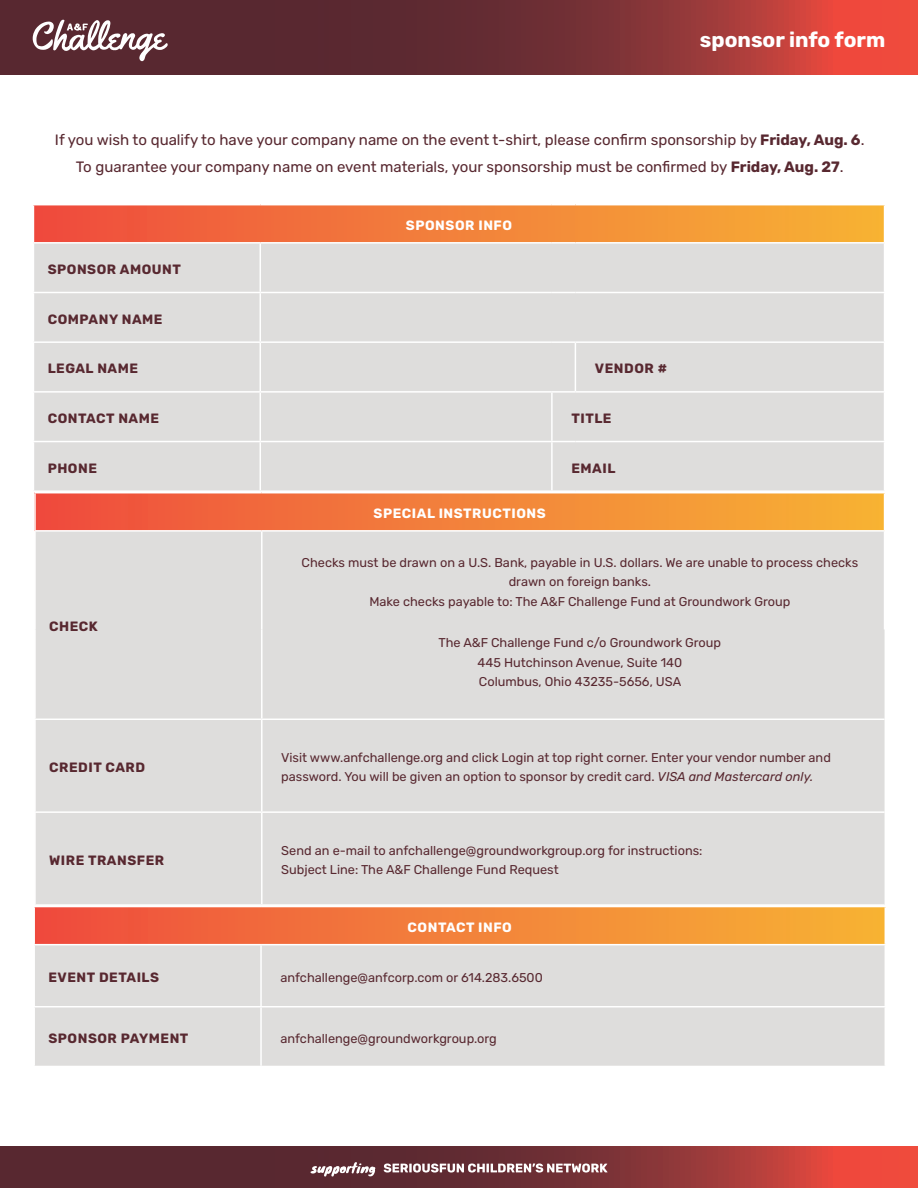
<style>
.page{position:relative;width:918px;height:1188px;background:#fff}
.page>*{position:absolute;margin:0;border:0;box-sizing:border-box;transform-origin:0 0}
.t1{font:700 21px "Rubik";color:#fff}
.t2{font:15px "Rubik";color:#582830}
.t3{font:700 13.5px "Rubik";letter-spacing:.04em;color:#582830}
.t4{font:700 13.5px "Rubik";letter-spacing:.04em;color:#fff}
.t5{font:12.75px "Rubik";color:#582830}
.s1{font-weight:700}
.s2{font-style:italic}
</style>
<div class="page">
<svg style="left:0;top:1146px;width:918px;height:42px;background:#803235"></svg>
<svg style="left:0;top:0;width:918px;height:74px;background:#803235"></svg>
<div style="left:33px;top:205px;width:852px;height:38px;background:linear-gradient(to right,#ef4c3e,#f7b435)"></div>
<div style="left:34px;top:244px;width:850px;height:246px;background:#dedddc"></div>
<hr style="left:260px;top:244px;width:1px;height:48px;background:#fff">
<hr style="left:33px;top:292px;width:227px;height:1px;background:#fff">
<hr style="left:260px;top:292px;width:292px;height:1px;background:#fff">
<hr style="left:260px;top:293px;width:1px;height:48px;background:#fff">
<svg style="left:552px;top:292px;width:23px;height:1px"></svg>
<hr style="left:575px;top:292px;width:310px;height:1px;background:#fff">
<hr style="left:33px;top:341px;width:227px;height:2px;background:#fff">
<hr style="left:260px;top:341px;width:292px;height:2px;background:#fff">
<hr style="left:260px;top:343px;width:1px;height:48px;background:#fff">
<hr style="left:552px;top:341px;width:23px;height:2px;background:#fff">
<hr style="left:575px;top:341px;width:310px;height:2px;background:#fff">
<hr style="left:575px;top:343px;width:1px;height:48px;background:#fff">
<hr style="left:33px;top:391px;width:227px;height:2px;background:#fff">
<hr style="left:260px;top:391px;width:292px;height:2px;background:#fff">
<hr style="left:260px;top:393px;width:1px;height:48px;background:#fff">
<hr style="left:552px;top:391px;width:23px;height:2px;background:#fff">
<hr style="left:551px;top:393px;width:2px;height:48px;background:#fff">
<hr style="left:575px;top:391px;width:310px;height:2px;background:#fff">
<hr style="left:33px;top:441px;width:227px;height:1px;background:#fff">
<hr style="left:260px;top:441px;width:292px;height:1px;background:#fff">
<hr style="left:260px;top:442px;width:1px;height:48px;background:#fff">
<svg style="left:552px;top:441px;width:23px;height:1px"></svg>
<hr style="left:551px;top:442px;width:2px;height:48px;background:#fff">
<hr style="left:575px;top:441px;width:310px;height:1px;background:#fff">
<hr style="left:33px;top:205px;width:1px;height:37px;background:#fff">
<hr style="left:884px;top:205px;width:1px;height:37px;background:#fff">
<hr style="left:33px;top:242px;width:227px;height:2px;background:#fff">
<hr style="left:260px;top:242px;width:292px;height:2px;background:#fff">
<hr style="left:552px;top:242px;width:23px;height:2px;background:#fff">
<hr style="left:575px;top:242px;width:310px;height:2px;background:#fff">
<svg style="left:33px;top:20px;width:135px;height:41px"></svg>
<svg style="left:310px;top:1162px;width:65px;height:15px"></svg>
<svg style="left:384px;top:1164px;width:223px;height:9px"></svg>
<div style="left:35px;top:493px;width:850px;height:38px;background:linear-gradient(to right,#ef4c3e,#f7b435)"></div>
<div style="left:36px;top:532px;width:849px;height:372px;background:#dedddc"></div>
<hr style="left:261px;top:532px;width:2px;height:97px;background:#fff">
<hr style="left:884px;top:532px;width:1px;height:97px;background:#fff">
<hr style="left:34px;top:719px;width:228px;height:1px;background:#fff">
<hr style="left:34px;top:811px;width:228px;height:2px;background:#fff">
<hr style="left:34px;top:493px;width:2px;height:37px;background:#fff">
<hr style="left:884px;top:493px;width:1px;height:37px;background:#fff">
<hr style="left:34px;top:530px;width:228px;height:2px;background:#fff">
<hr style="left:262px;top:530px;width:623px;height:2px;background:#fff">
<hr style="left:261px;top:629px;width:2px;height:90px;background:#fff">
<hr style="left:262px;top:719px;width:623px;height:1px;background:#fff">
<hr style="left:261px;top:720px;width:2px;height:91px;background:#fff">
<hr style="left:262px;top:811px;width:623px;height:2px;background:#fff">
<hr style="left:261px;top:813px;width:2px;height:91px;background:#fff">
<svg style="left:35px;top:907px;width:850px;height:37px;background:#f2813b"></svg>
<div style="left:35px;top:945px;width:850px;height:121px;background:#dedddc"></div>
<hr style="left:260px;top:945px;width:2px;height:61px;background:#fff">
<hr style="left:33px;top:1006px;width:228px;height:1px;background:#fff">
<hr style="left:261px;top:1006px;width:625px;height:1px;background:#fff">
<hr style="left:260px;top:1007px;width:2px;height:59px;background:#fff">
<p class="t1" style="left:700px;top:28px;width:187px">sponsor info form</p>
<p class="t2" style="left:55px;top:131px;width:811px">If you wish to qualify to have your company name on the event t-shirt, please confirm sponsorship by <span class="s1">Friday, Aug. 6</span>.</p>
<p class="t2" style="left:76px;top:158px;width:769px">To guarantee your company name on event materials, your sponsorship must be confirmed by <span class="s1">Friday, Aug. 27</span>.</p>
<p class="t4" style="left:406px;top:218px;width:108px">SPONSOR INFO</p>
<p class="t3" style="left:48px;top:262px;width:135px">SPONSOR AMOUNT</p>
<p class="t3" style="left:48px;top:311px;width:116px">COMPANY NAME</p>
<p class="t3" style="left:48px;top:361px;width:92px">LEGAL NAME</p>
<p class="t3" style="left:595px;top:361px;width:74px">VENDOR #</p>
<p class="t3" style="left:48px;top:411px;width:113px">CONTACT NAME</p>
<p class="t3" style="left:571px;top:411px;width:42px">TITLE</p>
<p class="t3" style="left:48px;top:460px;width:51px">PHONE</p>
<p class="t3" style="left:571px;top:460px;width:46px">EMAIL</p>
<p class="t3" style="left:49px;top:619px;width:50px">CHECK</p>
<p class="t3" style="left:49px;top:760px;width:97px">CREDIT CARD</p>
<p class="t3" style="left:49px;top:853px;width:117px">WIRE TRANSFER</p>
<p class="t4" style="left:374px;top:506px;width:174px">SPECIAL INSTRUCTIONS</p>
<p class="t5" style="left:302px;top:555px;width:558px">Checks must be drawn on a U.S. Bank, payable in U.S. dollars. We are unable to process checks</p>
<p class="t5" style="left:509px;top:575px;width:144px">drawn on foreign banks.</p>
<p class="t5" style="left:369px;top:594px;width:422px">Make checks payable to: The A&amp;F Challenge Fund at Groundwork Group</p>
<p class="t5" style="left:439px;top:636px;width:284px">The A&amp;F Challenge Fund c/o Groundwork Group</p>
<p class="t5" style="left:478px;top:655px;width:206px">445 Hutchinson Avenue, Suite 140</p>
<p class="t5" style="left:479px;top:675px;width:204px">Columbus, Ohio 43235-5656, USA</p>
<p class="t5" style="left:281px;top:750px;width:551px">Visit www.anfchallenge.org and click Login at top right corner. Enter your vendor number and</p>
<p class="t5" style="left:281px;top:770px;width:533px">password. You will be given an option to sponsor by credit card. <span class="s2">VISA and Mastercard only.</span></p>
<p class="t5" style="left:281px;top:843px;width:423px">Send an e-mail to anfchallenge@groundworkgroup.org for instructions:</p>
<p class="t5" style="left:281px;top:863px;width:279px">Subject Line: The A&amp;F Challenge Fund Request</p>
<p class="t4" style="left:408px;top:920px;width:106px">CONTACT INFO</p>
<p class="t3" style="left:48px;top:970px;width:112px">EVENT DETAILS</p>
<p class="t5" style="left:281px;top:970px;width:264px">anfchallenge@anfcorp.com or 614.283.6500</p>
<p class="t3" style="left:48px;top:1031px;width:141px">SPONSOR PAYMENT</p>
<p class="t5" style="left:281px;top:1031px;width:218px">anfchallenge@groundworkgroup.org</p>
</div>
